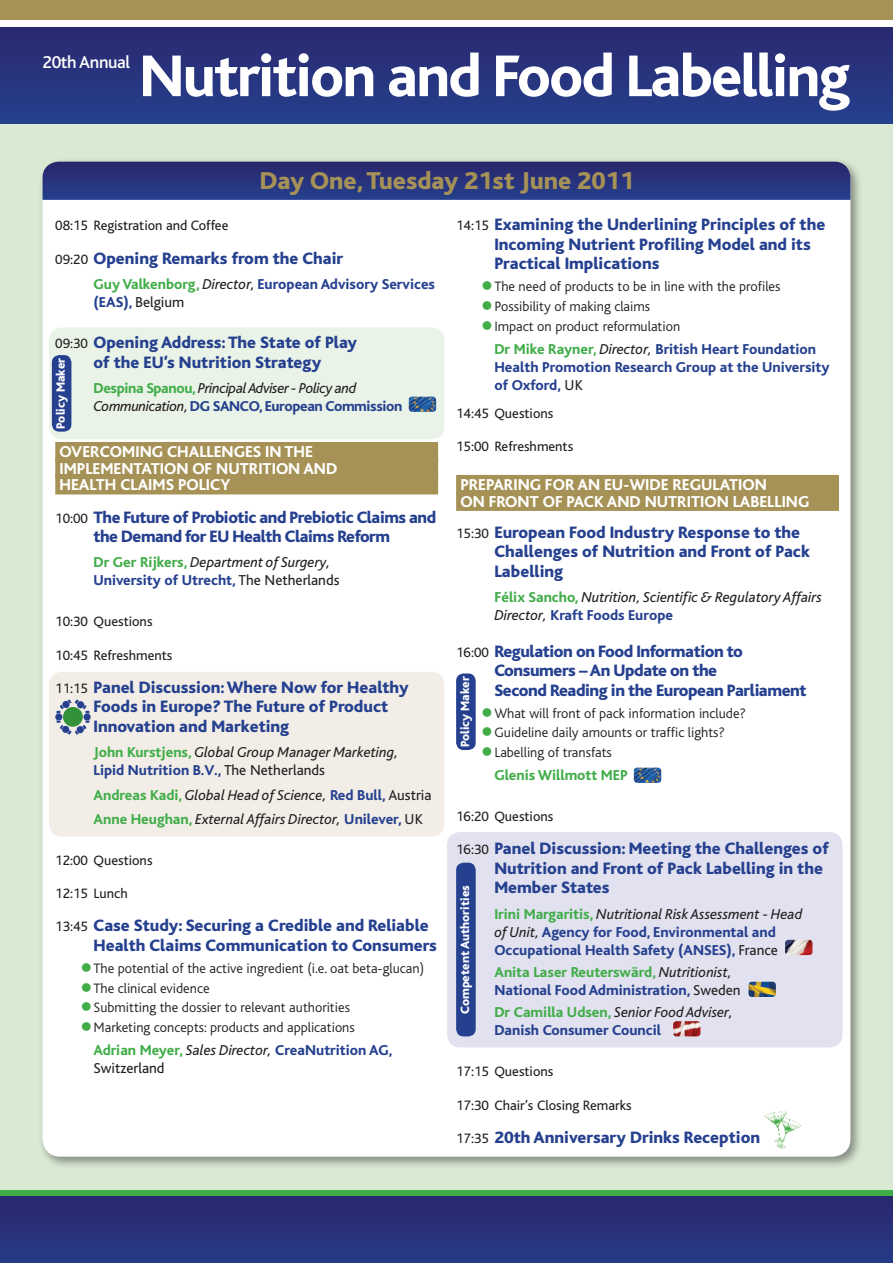
<style>
.page{position:relative;width:893px;height:1263px;background:#fff}
.page>*{position:absolute;margin:0;border:0;box-sizing:border-box;transform-origin:0 0}
.t1{font:800 61.5px "Bliss";letter-spacing:-.03em;color:#fff}
.t2{font:800 25.5px "Bliss";color:#a69256}
.t3{font:500 18px "Bliss";letter-spacing:-.02em;color:#fff}
.t4{font:800 17.25px/19.5px "Bliss";color:#25408f}
.t5{font:800 17.25px/19.5px "Bliss";letter-spacing:-.025em;color:#25408f;text-align:center}
.t6{font:800 16.5px/16.5px "Bliss";color:#fff}
.t7{font:800 15px/18px "Bliss";color:#25408f}
.t8{font:italic 15px/18px "Bliss";color:#231f20}
.t9{font:italic 15px/18px "Bliss";letter-spacing:-.025em;color:#231f20}
.t10{font:800 15px "Bliss";color:#41ad49}
.t11{font:300 14.25px/19.6px "Bliss";color:#231f20}
.t12{font:14.25px "Bliss";color:#231f20}
.t13{font:800 12.6px "Bliss";color:#fff}
.s1{font-weight:400;font-size:14.25px;color:#231f20}
.s2{color:#41ad49}
.s3{font-weight:400;font-style:italic;color:#231f20}
.s4{font-weight:400;color:#231f20}
.s5{font-weight:800;font-style:normal;color:#41ad49}
.s6{font-weight:800;font-style:normal;color:#25408f}
.s7{font-style:normal}
</style>
<div class="page">
<div style="left:0;top:0;width:893px;height:1193px;background:#d9e9d3"></div>
<div style="left:39px;top:158px;width:824px;height:1011px;background:#231f20;opacity:.45"></div>
<div style="left:43px;top:162px;width:807px;height:995px;background:#fff;border-radius:18px"></div>
<div style="left:447px;top:832px;width:395px;height:215px;background:#e1e1ef;border-radius:13px"></div>
<div style="left:49px;top:672px;width:395px;height:165px;background:#f2eee7;border-radius:13px"></div>
<div style="left:49px;top:327px;width:395px;height:112px;background:#eaf3e7;border-radius:13px"></div>
<svg style="left:0;top:26px;width:893px;height:97px;background:#29367f"></svg>
<div style="left:0;top:1190px;width:893px;height:73px;background:#293079"></div>
<div style="left:0;top:1190px;width:893px;height:6px;background:#41ad49"></div>
<div style="left:0;top:0;width:893px;height:21px;background:#a69256"></div>
<div style="left:0;top:20px;width:893px;height:6px;background:#fff"></div>
<img style="left:765px;top:1111px;width:36px;height:38px">
<svg style="left:43px;top:162px;width:807px;height:38px;background:#28337c"></svg>
<div style="left:55px;top:442px;width:383px;height:19px;background:#a69256"></div>
<div style="left:55px;top:458px;width:383px;height:20px;background:#a69256"></div>
<div style="left:55px;top:475px;width:383px;height:19px;background:#a69256"></div>
<div style="left:456px;top:475px;width:383px;height:19px;background:#a69256"></div>
<div style="left:456px;top:491px;width:383px;height:20px;background:#a69256"></div>
<div style="left:63px;top:707px;width:20px;height:20px;background:#32923c;border-radius:50%"></div>
<div style="left:84px;top:713px;width:7px;height:7px;background:#25408f;border-radius:50%"></div>
<div style="left:55px;top:713px;width:7px;height:7px;background:#25408f;border-radius:50%"></div>
<svg style="left:57px;top:720px;width:32px;height:15px"></svg>
<svg style="left:57px;top:699px;width:32px;height:15px"></svg>
<div style="left:52px;top:355px;width:19px;height:77px;background:#25408f;border-radius:7px"></div>
<div style="left:456px;top:673px;width:20px;height:77px;background:#25408f;border-radius:7px"></div>
<div style="left:456px;top:863px;width:20px;height:173px;background:#25408f;border-radius:7px"></div>
<img style="left:409px;top:396px;width:27px;height:16px">
<img style="left:634px;top:767px;width:27px;height:16px">
<img style="left:785px;top:940px;width:27px;height:15px">
<img style="left:748px;top:982px;width:28px;height:15px">
<img style="left:673px;top:1021px;width:27px;height:15px">
<p class="t3" style="left:43px;top:53px;width:89px">20th Annual</p>
<h1 class="t1" style="left:139px;top:44px;width:712px">Nutrition and Food Labelling</h1>
<h2 class="t2" style="left:260px;top:167px;width:376px">Day One, Tuesday 21st June 2011</h2>
<p class="t12" style="left:55px;top:218px;width:175px">08:15 Registration and Coffee</p>
<p class="t4" style="left:55px;top:249px;width:290px"><span class="s1">09:20</span> Opening Remarks from the Chair</p>
<p class="t7" style="left:94px;top:276px;width:343px"><span class="s2">Guy Valkenborg,</span> <span class="s3">Director,</span> European Advisory Services (EAS), <span class="s4">Belgium</span></p>
<p class="t4" style="left:55px;top:333px;width:304px;text-align:center"><span class="s1">09:30</span> Opening Address: The State of Play of the EU’s Nutrition Strategy</p>
<p class="t9" style="left:94px;top:379px;width:310px"><span class="s5">Despina Spanou,</span> Principal Adviser - Policy and<br>Communication, <span class="s6">DG SANCO, European Commission</span></p>
<p class="t6" style="left:60px;top:444px;width:279px">OVERCOMING CHALLENGES IN THE<br>IMPLEMENTATION OF NUTRITION AND<br>HEALTH CLAIMS POLICY</p>
<p class="t5" style="left:55px;top:507px;width:382px"><span class="s1">10:00</span> The Future of Probiotic and Prebiotic Claims and the Demand for EU Health Claims Reform</p>
<p class="t8" style="left:94px;top:554px;width:247px"><span class="s5">Dr Ger Rijkers,</span> Department of Surgery,<br><span class="s6">University of Utrecht,</span> <span class="s7">The Netherlands</span></p>
<p class="t12" style="left:55px;top:614px;width:99px">10:30 Questions</p>
<p class="t12" style="left:55px;top:647px;width:119px">10:45 Refreshments</p>
<p class="t4" style="left:94px;top:678px;width:317px;text-indent:-38px"><span class="s1">11:15</span> Panel Discussion: Where Now for Healthy<br>Foods in Europe? The Future of Product<br>Innovation and Marketing</p>
<p class="t8" style="left:94px;top:744px;width:306px"><span class="s5">John Kurstjens,</span> Global Group Manager Marketing,<br><span class="s6">Lipid Nutrition B.V.,</span> <span class="s7">The Netherlands</span></p>
<p class="t8" style="left:94px;top:783px;width:339px;line-height:24.3px"><span class="s5">Andreas Kadi,</span> Global Head of Science, <span class="s6">Red Bull,</span> <span class="s7">Austria<br></span><span class="s5">Anne Heughan,</span> External Affairs Director, <span class="s6">Unilever,</span> <span class="s7">UK</span></p>
<p class="t12" style="left:55px;top:853px;width:99px">12:00 Questions</p>
<p class="t12" style="left:55px;top:886px;width:74px">12:15 Lunch</p>
<p class="t4" style="left:94px;top:916px;width:345px;text-indent:-38px"><span class="s1">13:45</span> Case Study: Securing a Credible and Reliable<br>Health Claims Communication to Consumers</p>
<p class="t11" style="left:94px;top:958px;width:332px">The potential of the active ingredient (i.e. oat beta-glucan)<br>The clinical evidence<br>Submitting the dossier to relevant authorities<br>Marketing concepts: products and applications</p>
<p class="t7" style="left:94px;top:1041px;width:300px"><span class="s2">Adrian Meyer,</span> <span class="s3">Sales Director,</span> CreaNutrition AG,<br><span class="s4">Switzerland</span></p>
<p class="t13" style="left:54px;top:429px;width:72px;rotate:-90deg">Policy Maker</p>
<p class="t4" style="left:494px;top:215px;width:332px;text-indent:-38px"><span class="s1">14:15</span> Examining the Underlining Principles of the<br>Incoming Nutrient Profiling Model and its<br>Practical Implications</p>
<p class="t11" style="left:494px;top:277px;width:288px">The need of products to be in line with the profiles<br>Possibility of making claims<br>Impact on product reformulation</p>
<p class="t7" style="left:494px;top:340px;width:337px"><span class="s2">Dr Mike Rayner,</span> <span class="s3">Director,</span> British Heart Foundation<br>Health Promotion Research Group at the University of Oxford, <span class="s4">UK</span></p>
<p class="t12" style="left:456px;top:406px;width:99px">14:45 Questions</p>
<p class="t12" style="left:456px;top:439px;width:119px">15:00 Refreshments</p>
<p class="t6" style="left:460px;top:477px;width:19px">Preparing</p>
<p class="t6" style="left:545px;top:477px;width:11px">for</p>
<p class="t6" style="left:577px;top:477px;width:63px">an EU-wide</p>
<p class="t6" style="left:672px;top:477px;width:20px">Regulation</p>
<p class="t6" style="left:460px;top:493px;width:48px">on Front</p>
<p class="t6" style="left:543px;top:493px;width:43px">of Pack</p>
<p class="t6" style="left:607px;top:493px;width:13px">and</p>
<p class="t6" style="left:645px;top:493px;width:22px">Nutrition</p>
<p class="t6" style="left:733px;top:493px;width:17px">Labelling</p>
<p class="t4" style="left:494px;top:523px;width:317px;text-indent:-38px"><span class="s1">15:30</span> European Food Industry Response to the<br>Challenges of Nutrition and Front of Pack<br>Labelling</p>
<p class="t8" style="left:494px;top:589px;width:329px"><span class="s5">Félix Sancho,</span> Nutrition, Scientific &amp; Regulatory Affairs<br>Director, <span class="s6">Kraft Foods Europe</span></p>
<p class="t5" style="left:494px;top:642px;width:314px;text-align:left;text-indent:-38px"><span class="s1">16:00</span> Regulation on Food Information to<br>Consumers – An Update on the<br>Second Reading in the European Parliament</p>
<p class="t11" style="left:494px;top:703px;width:253px">What will front of pack information include?<br>Guideline daily amounts or traffic lights?<br>Labelling of transfats</p>
<p class="t10" style="left:494px;top:768px;width:135px">Glenis Willmott MEP</p>
<p class="t12" style="left:456px;top:809px;width:99px">16:20 Questions</p>
<p class="t4" style="left:494px;top:839px;width:336px;text-indent:-38px"><span class="s1">16:30</span> Panel Discussion: Meeting the Challenges of<br>Nutrition and Front of Pack Labelling in the<br>Member States</p>
<p class="t7" style="left:494px;top:905px;width:309px"><span class="s2">Irini Margaritis,</span> <span class="s3">Nutritional Risk Assessment - Head of Unit,</span> Agency for Food, Environmental and<br>Occupational Health Safety (ANSES), <span class="s4">France</span></p>
<p class="t7" style="left:494px;top:963px;width:248px"><span class="s2">Anita Laser Reuterswärd,</span> <span class="s3">Nutritionist,<br></span>National Food Administration, <span class="s4">Sweden</span></p>
<p class="t7" style="left:494px;top:1004px;width:240px"><span class="s2">Dr Camilla Udsen,</span> <span class="s3">Senior Food Adviser,<br></span>Danish Consumer Council</p>
<p class="t12" style="left:456px;top:1064px;width:99px">17:15 Questions</p>
<p class="t12" style="left:456px;top:1097px;width:177px">17:30 Chair’s Closing Remarks</p>
<p class="t4" style="left:456px;top:1128px;width:305px"><span class="s1">17:35</span> 20th Anniversary Drinks Reception</p>
<p class="t13" style="left:458px;top:747px;width:72px;rotate:-90deg">Policy Maker</p>
<p class="t13" style="left:458px;top:1014px;width:130px;rotate:-90deg">Competent Authorities</p>
</div>
